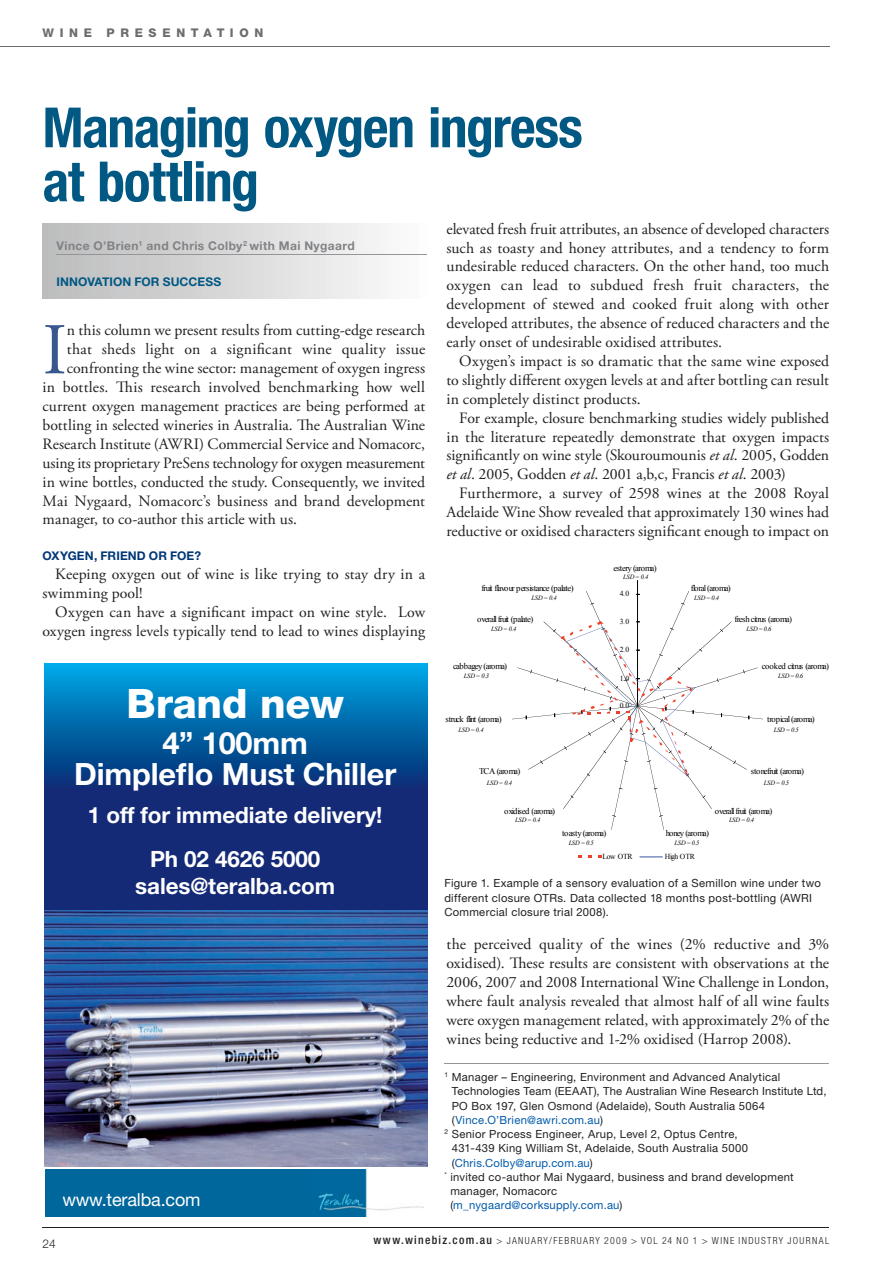
<style>
.page{position:relative;width:893px;height:1263px;background:#fff}
.page>*{position:absolute;margin:0;border:0;box-sizing:border-box;transform-origin:0 0}
.t1{font:72.75px "Adobe Garamond Pro";color:#39578f}
.t2{font:700 condensed 55.5px/54px "Helvetica Neue";letter-spacing:-.025em;color:#005883}
.t3{font:800 40.65px "Helvetica Neue LT Std";letter-spacing:-.005em;color:#fff}
.t4{font:700 30.75px/30.3px "Helvetica Neue LT Std";letter-spacing:-.005em;color:#fff;text-align:center}
.t5{font:700 22.5px/43.5px "Helvetica Neue LT Std";letter-spacing:-.005em;color:#fff;text-align:center}
.t6{font:18px "Helvetica Neue LT Std";letter-spacing:-.01em;color:#fff}
.t7{font:15.75px/18.9px "Adobe Garamond Pro";letter-spacing:.005em;color:#231f20;text-align:justify}
.t8{font:15.75px "Adobe Garamond Pro";letter-spacing:-.015em;color:#231f20}
.t9{font:700 12px "Helvetica Neue";letter-spacing:.035em;color:#808285}
.t10{font:700 12px "Helvetica Neue";letter-spacing:.01em;color:#005883}
.t11{font:700 12px "Helvetica Neue";letter-spacing:.01em;color:#013775}
.t12{font:800 12px "Helvetica Neue";letter-spacing:.47em;color:#6c6d70}
.t13{font:300 12px "Helvetica Neue";color:#231f20}
.t14{font:11.25px/14.2px "Helvetica Neue";letter-spacing:.025em;color:#231f20}
.t15{font:11.25px "Helvetica Neue";letter-spacing:.02em;color:#015aaa}
.t16{font:300 condensed 9.75px "Helvetica Neue";letter-spacing:.135em;color:#231f20}
.t17{font:8.7px "Times New Roman";letter-spacing:-.07em;color:#000}
.t18{font:8.7px "Times New Roman";letter-spacing:-.03em;color:#000}
.t19{font:7.65px "Times New Roman";letter-spacing:-.04em;color:#000}
.t20{font:italic 6.6px "Times New Roman";letter-spacing:-.03em;color:#000}
.s1{font-style:italic}
.s2{color:#231f20}
.s3{font-weight:500;font-size:11.7px}
</style>
<div class="page">
<div style="left:43px;top:224px;width:384px;height:74px;background:linear-gradient(to right,#bababb,#f9f8f9)"></div>
<hr style="left:444px;top:1063px;width:385px;height:1px;background:#939598">
<hr style="left:637px;top:580px;width:1px;height:126px;background:#000">
<svg style="left:512px;top:591px;width:251px;height:239px"></svg>
<svg style="left:640px;top:857px;width:23px;height:1px"></svg>
<svg style="left:45px;top:663px;width:382px;height:248px;background:#0a4a91"></svg>
<img style="left:45px;top:911px;width:382px;height:255px">
<div style="left:45px;top:1169px;width:266px;height:47px;background:#00679c"></div>
<img style="left:311px;top:1169px;width:112px;height:47px">
<hr style="left:57px;top:255px;width:370px;height:1px;background:#939598">
<hr style="left:43px;top:1227px;width:786px;height:1px;background:#231f20">
<hr style="left:0;top:47px;width:829px;height:1px;background:#6c6d70">
<p class="t12" style="left:43px;top:25px;width:222px">WINE PRESENTATION</p>
<h2 class="t2" style="left:43px;top:100px;width:542px">Managing oxygen ingress at bottling</h2>
<p class="t9" style="left:57px;top:238px;width:300px">VINCE O’BRIEN<sup>1</sup> AND CHRIS COLBY<sup>2</sup> WITH MAI NYGAARD</p>
<p class="t10" style="left:57px;top:275px;width:166px">INNOVATION FOR SUCCESS</p>
<h1 class="t1" style="left:43px;top:307px;width:26px">I</h1>
<p class="t7" style="left:67px;top:322px;width:360px">n this column we present results from cutting-edge research</p>
<p class="t7" style="left:67px;top:340px;width:360px">that sheds light on a significant wine quality issue</p>
<p class="t7" style="left:67px;top:359px;width:360px">confronting the wine sector: management of oxygen ingress</p>
<p class="t7" style="left:43px;top:378px;width:384px">in bottles. This research involved benchmarking how well</p>
<p class="t7" style="left:43px;top:397px;width:384px">current oxygen management practices are being performed at</p>
<p class="t7" style="left:43px;top:416px;width:384px">bottling in selected wineries in Australia. The Australian Wine</p>
<p class="t7" style="left:43px;top:435px;width:384px">Research Institute (AWRI) Commercial Service and Nomacorc,</p>
<p class="t8" style="left:43px;top:453px;width:384px">using its proprietary PreSens technology for oxygen measurement</p>
<p class="t7" style="left:43px;top:473px;width:384px">in wine bottles, conducted the study. Consequently, we invited</p>
<p class="t7" style="left:43px;top:492px;width:384px">Mai Nygaard, Nomacorc’s business and brand development</p>
<p class="t7" style="left:43px;top:511px;width:256px">manager, to co-author this article with us.</p>
<p class="t11" style="left:43px;top:549px;width:160px">OXYGEN, FRIEND OR FOE?</p>
<p class="t7" style="left:43px;top:565px;width:384px;text-indent:13px">Keeping oxygen out of wine is like trying to stay dry in a swimming pool!</p>
<p class="t7" style="left:43px;top:603px;width:384px;text-align:right">Oxygen can have a significant impact on wine style. Low oxygen ingress levels typically tend to lead to wines displaying</p>
<h3 class="t3" style="left:127px;top:679px;width:219px">Brand new</h3>
<h3 class="t4" style="left:74px;top:728px;width:324px">4” 100mm<br>Dimpleflo Must Chiller</h3>
<h3 class="t5" style="left:88px;top:793px;width:296px">1 off for immediate delivery!<br>Ph 02 4626 5000</h3>
<h3 class="t5" style="left:135px;top:863px;width:201px">sales@teralba.com</h3>
<p class="t6" style="left:62px;top:1189px;width:140px">www.teralba.com</p>
<p class="t7" style="left:446px;top:220px;width:384px">elevated fresh fruit attributes, an absence of developed characters such as toasty and honey attributes, and a tendency to form undesirable reduced characters. On the other hand, too much oxygen can lead to subdued fresh fruit characters, the development of stewed and cooked fruit along with other developed attributes, the absence of reduced characters and the early onset of undesirable oxidised attributes.</p>
<p class="t7" style="left:446px;top:352px;width:384px;text-indent:13px">Oxygen’s impact is so dramatic that the same wine exposed to slightly different oxygen levels at and after bottling can result in completely distinct products.</p>
<p class="t7" style="left:446px;top:409px;width:384px;text-indent:13px">For example, closure benchmarking studies widely published in the literature repeatedly demonstrate that oxygen impacts significantly on wine style (Skouroumounis <span class="s1">et al</span>. 2005, Godden <span class="s1">et al</span>. 2005, Godden <span class="s1">et al</span>. 2001 a,b,c, Francis <span class="s1">et al</span>. 2003)</p>
<p class="t7" style="left:446px;top:484px;width:384px;text-indent:13px">Furthermore, a survey of 2598 wines at the 2008 Royal Adelaide Wine Show revealed that approximately 130 wines had reductive or oxidised characters significant enough to impact on</p>
<p class="t17" style="left:613px;top:565px;width:45px">estery (aroma)</p>
<p class="t20" style="left:623px;top:573px;width:27px">LSD= 0.4</p>
<p class="t17" style="left:481px;top:585px;width:94px">fruit flavour persistance (palate)</p>
<p class="t20" style="left:532px;top:594px;width:27px">LSD= 0.4</p>
<p class="t19" style="left:620px;top:591px;width:11px">4.0</p>
<p class="t17" style="left:691px;top:585px;width:41px">floral (aroma)</p>
<p class="t20" style="left:694px;top:594px;width:27px">LSD= 0.4</p>
<p class="t17" style="left:477px;top:616px;width:58px">overall fruit (palate)</p>
<p class="t20" style="left:491px;top:625px;width:27px">LSD= 0.4</p>
<p class="t17" style="left:453px;top:663px;width:56px">cabbagey (aroma)</p>
<p class="t19" style="left:620px;top:618px;width:11px">3.0</p>
<p class="t19" style="left:620px;top:647px;width:11px">2.0</p>
<p class="t17" style="left:734px;top:616px;width:59px">fresh citrus (aroma)</p>
<p class="t17" style="left:762px;top:663px;width:69px">cooked citrus (aroma)</p>
<p class="t20" style="left:746px;top:625px;width:27px">LSD= 0.6</p>
<p class="t20" style="left:464px;top:672px;width:27px">LSD= 0.3</p>
<p class="t19" style="left:620px;top:675px;width:11px">1.0</p>
<p class="t20" style="left:778px;top:672px;width:27px">LSD= 0.6</p>
<p class="t19" style="left:620px;top:703px;width:11px">0.0</p>
<p class="t17" style="left:445px;top:716px;width:58px">struck flint (aroma)</p>
<p class="t17" style="left:767px;top:716px;width:49px">tropical (aroma)</p>
<p class="t20" style="left:458px;top:726px;width:27px">LSD= 0.4</p>
<p class="t20" style="left:774px;top:726px;width:27px">LSD= 0.5</p>
<p class="t17" style="left:479px;top:768px;width:43px">TCA (aroma)</p>
<p class="t20" style="left:487px;top:778px;width:27px">LSD= 0.4</p>
<p class="t17" style="left:504px;top:808px;width:52px">oxidised (aroma)</p>
<p class="t20" style="left:515px;top:816px;width:27px">LSD= 0.4</p>
<p class="t17" style="left:751px;top:768px;width:55px">stonefruit (aroma)</p>
<p class="t17" style="left:715px;top:808px;width:59px">overall fruit (aroma)</p>
<p class="t20" style="left:764px;top:778px;width:27px">LSD= 0.5</p>
<p class="t20" style="left:729px;top:816px;width:27px">LSD= 0.4</p>
<p class="t18" style="left:562px;top:830px;width:46px">toasty (aroma)</p>
<p class="t17" style="left:666px;top:830px;width:45px">honey (aroma)</p>
<p class="t20" style="left:569px;top:838px;width:27px">LSD= 0.5</p>
<p class="t20" style="left:674px;top:838px;width:27px">LSD= 0.5</p>
<p class="t19" style="left:602px;top:854px;width:32px">Low OTR</p>
<p class="t19" style="left:665px;top:854px;width:32px">High OTR</p>
<p class="t14" style="left:444px;top:876px;width:378px">Figure 1. Example of a sensory evaluation of a Semillon wine under two different closure OTRs. Data collected 18 months post-bottling (AWRI<br>Commercial closure trial 2008).</p>
<p class="t7" style="left:446px;top:935px;width:384px">the perceived quality of the wines (2% reductive and 3% oxidised). These results are consistent with observations at the 2006, 2007 and 2008 International Wine Challenge in London, where fault analysis revealed that almost half of all wine faults were oxygen management related, with approximately 2% of the wines being reductive and 1-2% oxidised (Harrop 2008).</p>
<p class="t14" style="left:444px;top:1070px;width:337px"><sup>1</sup> Manager – Engineering, Environment and Advanced Analytical</p>
<p class="t14" style="left:452px;top:1084px;width:376px">Technologies Team (EEAAT), The Australian Wine Research Institute Ltd,</p>
<p class="t14" style="left:452px;top:1098px;width:315px">PO Box 197, Glen Osmond (Adelaide), South Australia 5064</p>
<p class="t15" style="left:452px;top:1113px;width:153px"><span class="s2">(</span>Vince.O’Brien@awri.com.au<span class="s2">)</span></p>
<p class="t14" style="left:444px;top:1127px;width:295px"><sup>2</sup> Senior Process Engineer, Arup, Level 2, Optus Centre,</p>
<p class="t14" style="left:452px;top:1141px;width:298px">431-439 King William St, Adelaide, South Australia 5000</p>
<p class="t15" style="left:452px;top:1156px;width:143px"><span class="s2">(</span>Chris.Colby@arup.com.au<span class="s2">)</span></p>
<p class="t14" style="left:444px;top:1169px;width:351px"><sup>*</sup> invited co-author Mai Nygaard, business and brand development</p>
<p class="t14" style="left:450px;top:1184px;width:108px">manager, Nomacorc</p>
<p class="t15" style="left:450px;top:1198px;width:174px"><span class="s2">(</span>m_nygaard@corksupply.com.au<span class="s2">)</span></p>
<p class="t13" style="left:43px;top:1236px;width:15px">24</p>
<p class="t16" style="left:373px;top:1235px;width:457px"><span class="s3">www.winebiz.com.au</span> &gt; JANUARY/FEBRUARY 2009 &gt; VOL 24 NO 1 &gt; WINE INDUSTRY JOURNAL</p>
</div>
